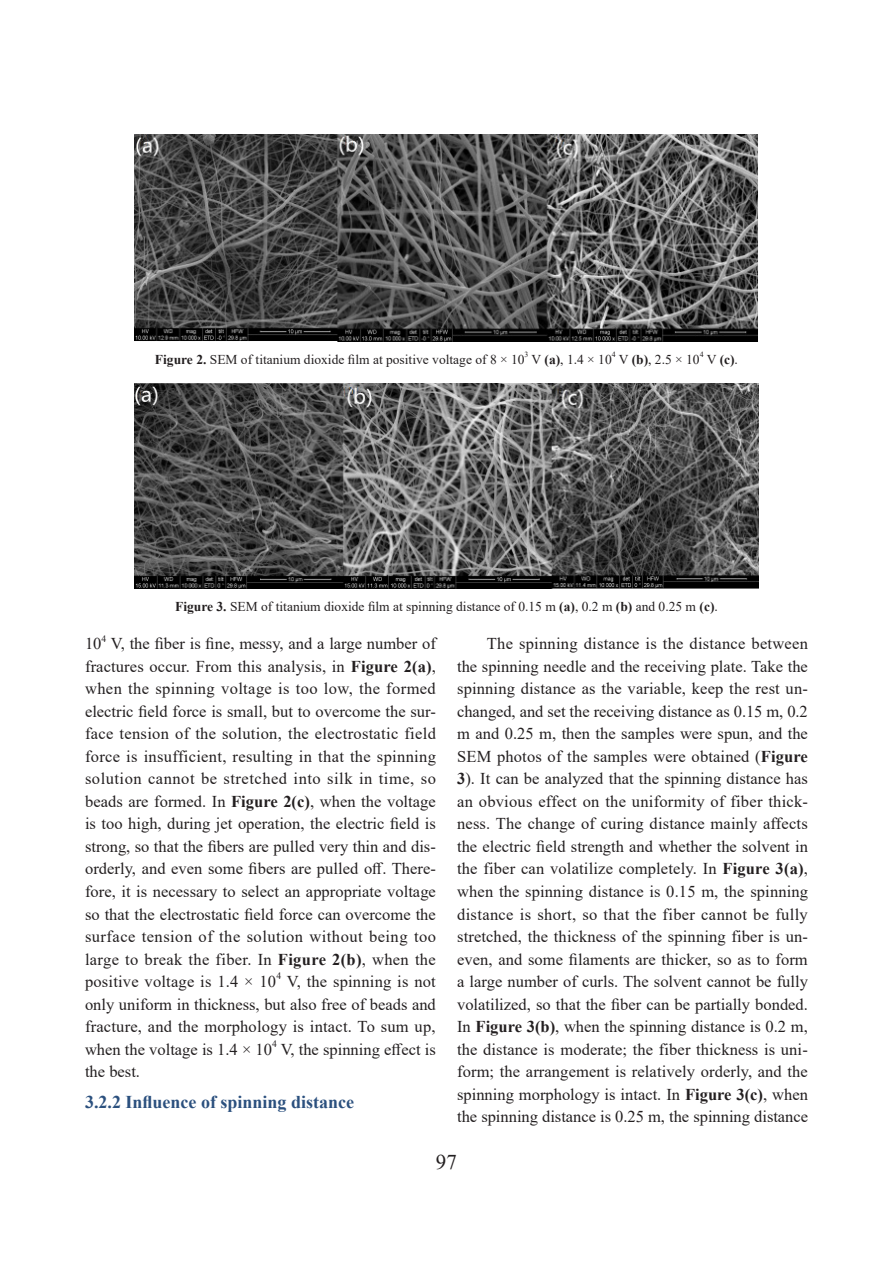
<style>
.page{position:relative;width:893px;height:1263px;background:#fff}
.page>*{position:absolute;margin:0;border:0;box-sizing:border-box;transform-origin:0 0}
.t1{font:21px "Times New Roman";color:#231f20}
.三级标题{font:700 18px "Times New Roman";color:#2b507e}
.正文{font:16.5px/22.5px "Times New Roman";color:#231f20;text-align:justify}
.图注{font:13.5px "Times New Roman";color:#231f20}
.图注-2{font:700 13.5px "Times New Roman";color:#231f20}
.正文-2{font:9.6px "Times New Roman";color:#231f20}
.图注-3{font:7.8px "Times New Roman";color:#231f20}
.s1{font-weight:700}
.s2{font-weight:400}
</style>
<div class="page">
<img style="left:135px;top:134px;width:623px;height:208px">
<img style="left:135px;top:384px;width:623px;height:205px">
<p class="图注" style="left:155px;top:350px;width:371px"><span class="s1">Figure 2.</span> SEM of titanium dioxide film at positive voltage of 8 × 10</p>
<p class="图注-3" style="left:525px;top:349px;width:5px">3</p>
<p class="图注" style="left:532px;top:350px;width:82px">V <span class="s1">(a)</span>, 1.4 × 10</p>
<p class="图注-3" style="left:612px;top:349px;width:5px">4</p>
<p class="图注" style="left:619px;top:350px;width:82px">V <span class="s1">(b)</span>, 2.5 × 10</p>
<p class="图注-3" style="left:700px;top:349px;width:5px">4</p>
<p class="图注-2" style="left:707px;top:350px;width:33px"><span class="s2">V</span> (c)<span class="s2">.</span></p>
<p class="图注" style="left:175px;top:597px;width:544px"><span class="s1">Figure 3.</span> SEM of titanium dioxide film at spinning distance of 0.15 m <span class="s1">(a)</span>, 0.2 m <span class="s1">(b)</span> and 0.25 m <span class="s1">(c)</span>.</p>
<p class="正文" style="left:85px;top:632px;width:18px">10</p>
<p class="正文-2" style="left:102px;top:632px;width:6px">4</p>
<p class="正文" style="left:85px;top:632px;width:352px;text-indent:26px">V, the fiber is fine, messy, and a large number of fractures occur. From this analysis, in <span class="s1">Figure 2(a)</span>, when the spinning voltage is too low, the formed electric field force is small, but to overcome the sur&shy;face tension of the solution, the electrostatic field force is insufficient, resulting in that the spinning solution cannot be stretched into silk in time, so beads are formed. In <span class="s1">Figure 2(c)</span>, when the voltage is too high, during jet operation, the electric field is strong, so that the fibers are pulled very thin and dis&shy;orderly, and even some fibers are pulled off. There&shy;fore, it is necessary to select an appropriate voltage so that the electrostatic field force can overcome the surface tension of the solution without being too large to break the fiber. In <span class="s1">Figure 2(b)</span>, when the positive voltage is 1.4 × 10</p>
<p class="正文-2" style="left:276px;top:969px;width:6px">4</p>
<p class="正文" style="left:85px;top:970px;width:352px;text-indent:202px">V, the spinning is not only uniform in thickness, but also free of beads and fracture, and the morphology is intact. To sum up, when the voltage is 1.4 × 10</p>
<p class="正文-2" style="left:272px;top:1037px;width:6px">4</p>
<p class="正文" style="left:281px;top:1037px;width:157px">V, the spinning effect is</p>
<p class="正文" style="left:85px;top:1060px;width:56px">the best.</p>
<p class="三级标题" style="left:85px;top:1089px;width:271px">3.2.2 Influence of spinning distance</p>
<p class="正文" style="left:457px;top:632px;width:352px;text-indent:30px">The spinning distance is the distance between the spinning needle and the receiving plate. Take the spinning distance as the variable, keep the rest un&shy;changed, and set the receiving distance as 0.15 m, 0.2 m and 0.25 m, then the samples were spun, and the SEM photos of the samples were obtained (<span class="s1">Figure 3</span>). It can be analyzed that the spinning distance has an obvious effect on the uniformity of fiber thick&shy;ness. The change of curing distance mainly affects the electric field strength and whether the solvent in the fiber can volatilize completely. In <span class="s1">Figure 3(a)</span>, when the spinning distance is 0.15 m, the spinning distance is short, so that the fiber cannot be fully stretched, the thickness of the spinning fiber is un&shy;even, and some filaments are thicker, so as to form a large number of curls. The solvent cannot be fully volatilized, so that the fiber can be partially bonded.<br>In <span class="s1">Figure 3(b)</span>, when the spinning distance is 0.2 m, the distance is moderate; the fiber thickness is uni&shy;form; the arrangement is relatively orderly, and the spinning morphology is intact. In <span class="s1">Figure 3(c)</span>, when the spinning distance is 0.25 m, the spinning distance</p>
<p class="t1" style="left:436px;top:1147px;width:22px">97</p>
</div>
